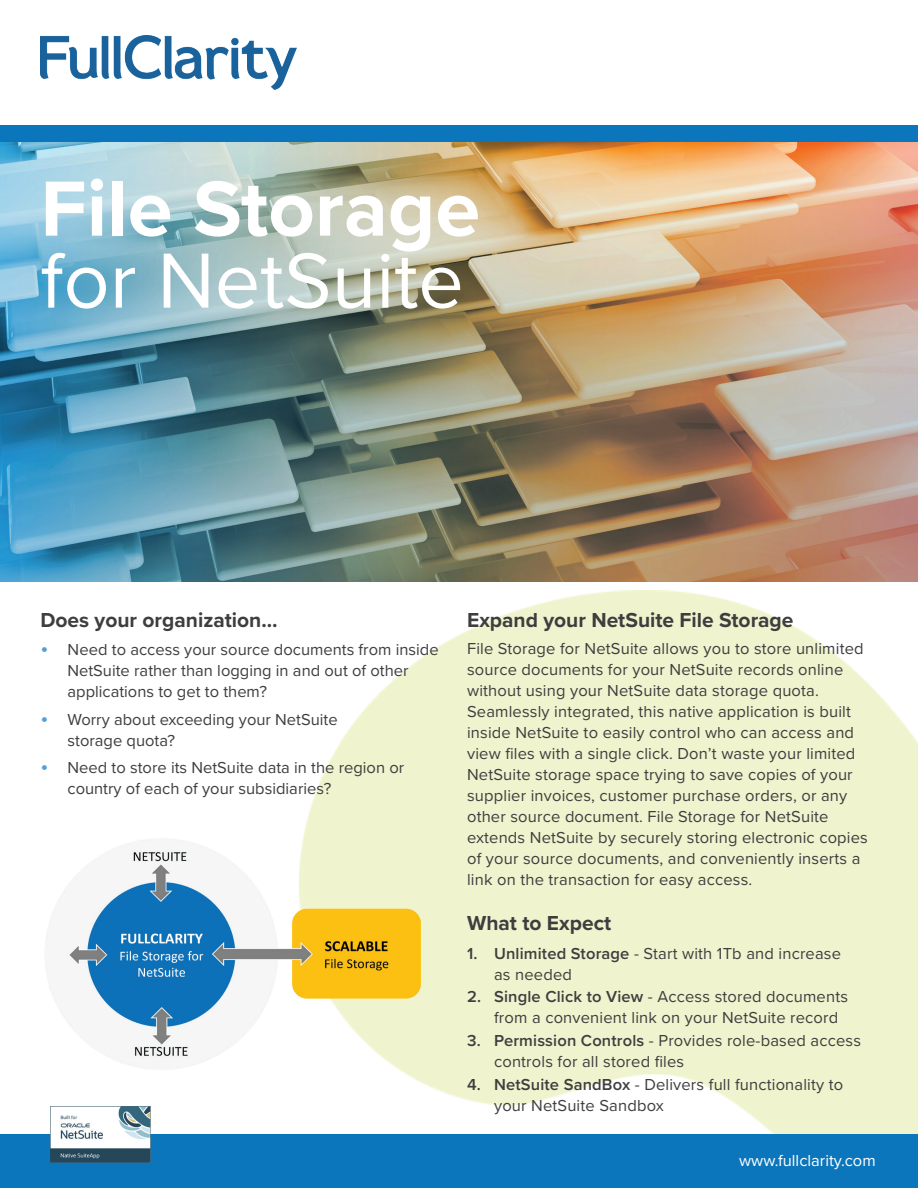
<style>
.page{position:relative;width:918px;height:1188px;background:#fff}
.page>*{position:absolute;margin:0;border:0;box-sizing:border-box;transform-origin:0 0}
.t1{font:700 81px "Proxima Nova";color:#fff}
.t2{font:81px "Proxima Nova";color:#fff}
.t3{font:700 21px "Proxima Nova";color:#3e3e3f}
.t4{font:16.5px/21px "Proxima Nova";letter-spacing:.01em;color:#3e3e3f}
.t5{font:16.5px "Proxima Nova";color:#fff}
.s1{font-size:22.5px;color:#559fd1}
.s2{font-weight:600}
</style>
<div class="page">
<img style="left:0;top:142px;width:918px;height:439px">
<img style="left:299px;top:591px;width:619px;height:544px">
<div style="left:0;top:125px;width:918px;height:17px;background:#0c76bc"></div>
<div style="left:0;top:1135px;width:918px;height:53px;background:#0c76bc"></div>
<img style="left:46px;top:833px;width:381px;height:243px">
<img style="left:40px;top:35px;width:257px;height:54px">
<img style="left:42px;top:1106px;width:118px;height:57px">
<h1 class="t1" style="left:40px;top:148px;width:441px">File Storage</h1>
<h1 class="t2" style="left:40px;top:220px;width:425px">for NetSuite</h1>
<p class="t3" style="left:40px;top:604px;width:239px">Does your organization…</p>
<p class="t4" style="left:68px;top:639px;width:373px;text-indent:-27px"><span class="s1">•</span> Need to access your source documents from inside<br>NetSuite rather than logging in and out of other applications to get to them?</p>
<p class="t4" style="left:68px;top:708px;width:272px;text-indent:-27px"><span class="s1">•</span> Worry about exceeding your NetSuite storage quota?</p>
<p class="t4" style="left:68px;top:757px;width:338px;text-indent:-27px"><span class="s1">•</span> Need to store its NetSuite data in the region or country of each of your subsidiaries?</p>
<p class="t3" style="left:467px;top:604px;width:328px">Expand your NetSuite File Storage</p>
<p class="t4" style="left:467px;top:637px;width:402px">File Storage for NetSuite allows you to store unlimited source documents for your NetSuite records online without using your NetSuite data storage quota.<br>Seamlessly integrated, this native application is built inside NetSuite to easily control who can access and view files with a single click. Don’t waste your limited NetSuite storage space trying to save copies of your supplier invoices, customer purchase orders, or any other source document. File Storage for NetSuite extends NetSuite by securely storing electronic copies of your source documents, and conveniently inserts a link on the transaction for easy access.</p>
<p class="t3" style="left:467px;top:908px;width:146px">What to Expect</p>
<p class="t4" style="left:494px;top:942px;width:348px;text-indent:-27px"><span class="s2">1. Unlimited Storage</span> - Start with 1Tb and increase as needed</p>
<p class="t4" style="left:494px;top:986px;width:355px;text-indent:-27px"><span class="s2">2. Single Click to View</span> - Access stored documents from a convenient link on your NetSuite record</p>
<p class="t4" style="left:494px;top:1029px;width:368px;text-indent:-27px"><span class="s2">3. Permission Controls</span> - Provides role-based access controls for all stored files</p>
<p class="t4" style="left:494px;top:1073px;width:351px;text-indent:-27px"><span class="s2">4. NetSuite SandBox</span> - Delivers full functionality to your NetSuite Sandbox</p>
<p class="t5" style="left:739px;top:1148px;width:138px">www.fullclarity.com</p>
</div>
